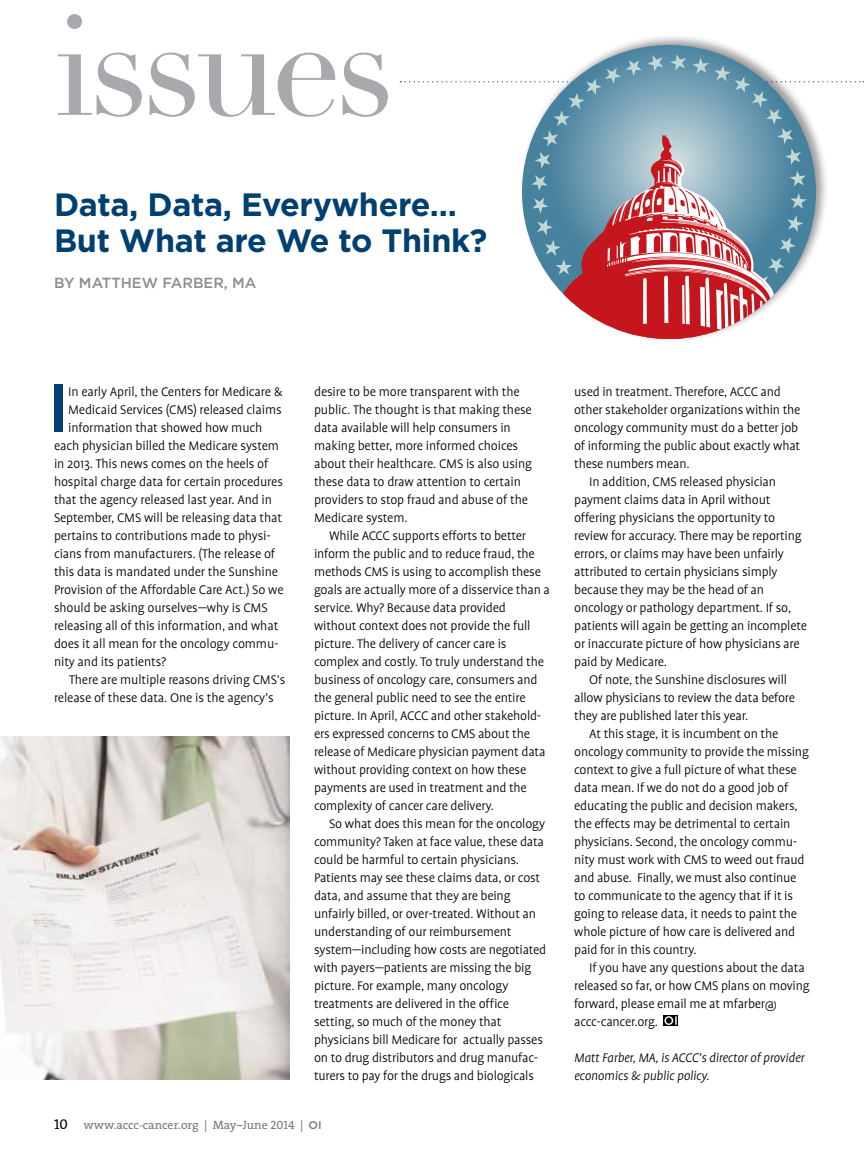
<style>
.page{position:relative;width:864px;height:1161px;background:#fff}
.page>*{position:absolute;margin:0;border:0;box-sizing:border-box;transform-origin:0 0}
.t1{font:141px "Didot";letter-spacing:-.05em;color:#a7a9ac}
.t2{font:500 67.35px "Gotham HTF";color:#004070}
.t3{font:700 32.25px/36px "Gotham HTF";letter-spacing:-.01em;color:#004070}
.t4{font:500 14.7px "Gotham HTF";color:#8a8c8e}
.t5{font:300 14.25px/18px "Profile";letter-spacing:-.015em;color:#000}
.t6{font:italic 300 14.25px/18px "Profile";letter-spacing:-.015em;color:#000}
.t7{font:14.25px "The Serif Caps";color:#000}
.t8{font:12px "The Serif";color:#77787b}
.s1{font-family:"The Serif Caps"}
.s2{font-family:"Gotham HTF";font-weight:500;font-size:11.25px}
</style>
<div class="page">
<div style="left:519px;top:33px;width:310px;height:310px;background:#000;opacity:.4"></div>
<svg style="left:400px;top:54px;width:464px;height:285px"></svg>
<div style="left:663px;top:1015px;width:15px;height:11px;background:#000"></div>
<svg style="left:664px;top:1016px;width:13px;height:9px"></svg>
<img style="left:0;top:736px;width:290px;height:344px">
<h1 class="t1" style="left:54px;top:-19px;width:342px">issues</h1>
<h3 class="t3" style="left:54px;top:185px;width:435px">Data, Data, Everywhere…<br>But What are We to Think?</h3>
<p class="t4" style="left:54px;top:274px;width:204px">BY MATTHEW FARBER, MA</p>
<h2 class="t2" style="left:47px;top:370px;width:23px">I</h2>
<p class="t5" style="left:68px;top:383px;width:216px">In early April, the Centers for Medicare &amp;</p>
<p class="t5" style="left:68px;top:401px;width:215px">Medicaid Services (CMS) released claims</p>
<p class="t5" style="left:68px;top:419px;width:196px">information that showed how much</p>
<p class="t5" style="left:54px;top:437px;width:227px">each physician billed the Medicare system</p>
<p class="t5" style="left:54px;top:455px;width:216px">in 2013. This news comes on the heels of</p>
<p class="t5" style="left:54px;top:473px;width:230px">hospital charge data for certain procedures</p>
<p class="t5" style="left:54px;top:491px;width:220px">that the agency released last year. And in</p>
<p class="t5" style="left:54px;top:509px;width:230px">September, CMS will be releasing data that</p>
<p class="t5" style="left:54px;top:527px;width:218px">pertains to contributions made to physi-</p>
<p class="t5" style="left:54px;top:545px;width:223px">cians from manufacturers. (The release of</p>
<p class="t5" style="left:54px;top:563px;width:226px">this data is mandated under the Sunshine</p>
<p class="t5" style="left:54px;top:581px;width:231px">Provision of the Affordable Care Act.) So we</p>
<p class="t5" style="left:54px;top:599px;width:215px">should be asking ourselves—why is CMS</p>
<p class="t5" style="left:54px;top:617px;width:226px">releasing all of this information, and what</p>
<p class="t5" style="left:54px;top:635px;width:226px">does it all mean for the oncology commu-</p>
<p class="t5" style="left:54px;top:653px;width:114px">nity and its patients?</p>
<p class="t5" style="left:69px;top:671px;width:218px">There are multiple reasons driving CMS’s</p>
<p class="t5" style="left:54px;top:689px;width:221px">release of these data. One is the agency’s</p>
<p class="t5" style="left:314px;top:383px;width:220px">desire to be more transparent with the public. The thought is that making these data available will help consumers in making better, more informed choices about their healthcare. CMS is also using these data to draw attention to certain providers to stop fraud and abuse of the Medicare system.</p>
<p class="t5" style="left:314px;top:527px;width:237px;text-indent:15px">While ACCC supports efforts to better inform the public and to reduce fraud, the methods CMS is using to accomplish these goals are actually more of a disservice than a service. Why? Because data provided without context does not provide the full picture. The delivery of cancer care is complex and costly. To truly understand the business of oncology care, consumers and the general public need to see the entire picture. In April, ACCC and other stakehold&shy;ers expressed concerns to CMS about the release of Medicare physician payment data without providing context on how these payments are used in treatment and the complexity of cancer care delivery.</p>
<p class="t5" style="left:314px;top:815px;width:234px;text-indent:15px">So what does this mean for the oncology community? Taken at face value, these data could be harmful to certain physicians.<br>Patients may see these claims data, or cost data, and assume that they are being unfairly billed, or over-treated. Without an understanding of our reimbursement system—including how costs are negotiated with payers—patients are missing the big picture. For example, many oncology treatments are delivered in the office setting, so much of the money that physicians bill Medicare for actually passes on to drug distributors and drug manufac&shy;turers to pay for the drugs and biologicals</p>
<p class="t7" style="left:54px;top:1112px;width:15px">10</p>
<p class="t8" style="left:84px;top:1115px;width:240px">www.accc-cancer.org | May–June <span class="s1">2014</span> | <span class="s2">OI</span></p>
<p class="t5" style="left:574px;top:383px;width:208px">used in treatment. Therefore, ACCC and</p>
<p class="t5" style="left:574px;top:401px;width:228px">other stakeholder organizations within the</p>
<p class="t5" style="left:574px;top:419px;width:226px">oncology community must do a better job</p>
<p class="t5" style="left:574px;top:437px;width:228px">of informing the public about exactly what</p>
<p class="t5" style="left:574px;top:455px;width:117px">these numbers mean.</p>
<p class="t5" style="left:589px;top:473px;width:188px">In addition, CMS released physician</p>
<p class="t5" style="left:574px;top:491px;width:198px">payment claims data in April without</p>
<p class="t5" style="left:574px;top:509px;width:202px">offering physicians the opportunity to</p>
<p class="t5" style="left:574px;top:527px;width:229px">review for accuracy. There may be reporting</p>
<p class="t5" style="left:574px;top:545px;width:211px">errors, or claims may have been unfairly</p>
<p class="t5" style="left:574px;top:563px;width:205px">attributed to certain physicians simply</p>
<p class="t5" style="left:574px;top:581px;width:191px">because they may be the head of an</p>
<p class="t5" style="left:574px;top:599px;width:219px">oncology or pathology department. If so,</p>
<p class="t5" style="left:574px;top:617px;width:234px">patients will again be getting an incomplete</p>
<p class="t5" style="left:574px;top:635px;width:227px">or inaccurate picture of how physicians are</p>
<p class="t5" style="left:574px;top:653px;width:94px">paid by Medicare.</p>
<p class="t5" style="left:589px;top:671px;width:199px">Of note, the Sunshine disclosures will</p>
<p class="t5" style="left:574px;top:689px;width:222px">allow physicians to review the data before</p>
<p class="t5" style="left:574px;top:707px;width:176px">they are published later this year.</p>
<p class="t5" style="left:589px;top:725px;width:191px">At this stage, it is incumbent on the</p>
<p class="t5" style="left:574px;top:743px;width:236px">oncology community to provide the missing</p>
<p class="t5" style="left:574px;top:761px;width:224px">context to give a full picture of what these</p>
<p class="t5" style="left:574px;top:779px;width:216px">data mean. If we do not do a good job of</p>
<p class="t5" style="left:574px;top:797px;width:225px">educating the public and decision makers,</p>
<p class="t5" style="left:574px;top:815px;width:218px">the effects may be detrimental to certain</p>
<p class="t5" style="left:574px;top:833px;width:225px">physicians. Second, the oncology commu-</p>
<p class="t5" style="left:574px;top:851px;width:232px">nity must work with CMS to weed out fraud</p>
<p class="t5" style="left:574px;top:869px;width:224px">and abuse. Finally, we must also continue</p>
<p class="t5" style="left:574px;top:887px;width:220px">to communicate to the agency that if it is</p>
<p class="t5" style="left:574px;top:905px;width:224px">going to release data, it needs to paint the</p>
<p class="t5" style="left:574px;top:923px;width:223px">whole picture of how care is delivered and</p>
<p class="t5" style="left:574px;top:941px;width:124px">paid for in this country.</p>
<p class="t5" style="left:589px;top:959px;width:217px">If you have any questions about the data</p>
<p class="t5" style="left:574px;top:977px;width:237px">released so far, or how CMS plans on moving</p>
<p class="t5" style="left:574px;top:995px;width:204px">forward, please email me at mfarber@</p>
<p class="t5" style="left:574px;top:1013px;width:85px">accc-cancer.org.</p>
<p class="t6" style="left:574px;top:1049px;width:232px">Matt Farber, MA, is ACCC’s director of provider economics &amp; public policy.</p>
</div>
